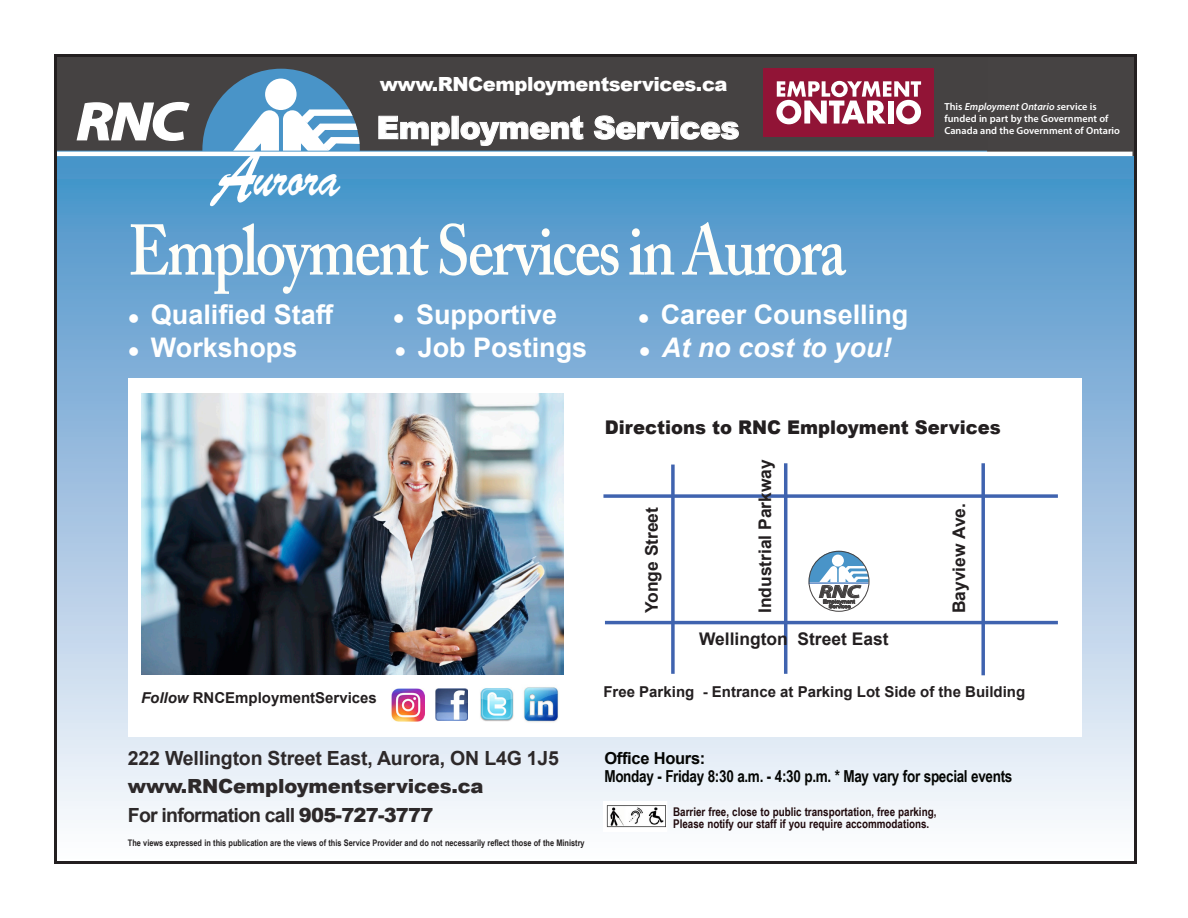
<style>
.page{position:relative;width:1188px;height:918px;background:#fff}
.page>*{position:absolute;margin:0;border:0;box-sizing:border-box;transform-origin:0 0}
.t1{font:600 70.8px "Adobe Caslon Pro";letter-spacing:-.04em;color:#fffef8;scale:.85 1}
.t2{font:55.95px "Brush Script Std";color:#fff;scale:.75 1}
.t3{font:italic 700 54px "Myriad Pro";color:#fff;scale:1.15 1}
.t4{font:900 31.35px "Arial";letter-spacing:-.015em;color:#fff}
.t5{font:700 27px "Arial";color:#fff}
.t6{font:italic 700 27px "Arial";color:#fff}
.t7{font:700 19.5px "Arial";letter-spacing:-.01em;color:#2d292a}
.t8{font:700 19.5px "Arial";letter-spacing:-.04em;color:#2d292a}
.t9{font:900 19.5px "Arial";letter-spacing:-.025em;color:#fff}
.t10{font:900 19.5px "Arial";letter-spacing:-.01em;color:#2d292a}
.t11{font:900 18.9px "Arial";color:#231f20;scale:.95 1}
.t12{font:italic 700 17.7px "Myriad Pro";color:#444141;scale:1.31 1}
.t13{font:700 17.4px "Arial";color:#231f20}
.t14{font:700 16.5px "Arial Narrow";letter-spacing:-.02em;color:#040503}
.t15{font:700 16.5px "Arial";letter-spacing:-.02em;color:#040503}
.t16{font:700 15px "Arial";color:#231f20}
.t17{font:700 12px "Arial Narrow";color:#200a0d}
.t18{font:600 10.2px "Myriad Pro";color:#fff}
.t19{font:italic 600 10.2px "Myriad Pro";color:#fff}
.t20{font:700 9px "Arial Narrow";color:#231f20}
.s1{font-size:75.9px}
.s2{font-style:normal}
.s3{font-style:italic}
.s4{font-weight:900}
</style>
<div class="page">
<div style="left:54px;top:54px;width:1082px;height:103px;background:#464343"></div>
<div style="left:56px;top:157px;width:1080px;height:707px;background:linear-gradient(to bottom,#4790c8,#fdf7f9)"></div>
<svg style="left:378px;top:116px;width:72px;height:30px"></svg>
<div style="left:452px;top:116px;width:7px;height:23px;border:1px solid #fff"></div>
<svg style="left:460px;top:115px;width:124px;height:31px"></svg>
<svg style="left:594px;top:115px;width:145px;height:25px"></svg>
<svg style="left:202px;top:69px;width:158px;height:82px"></svg>
<hr style="left:54px;top:151px;width:933px;height:4px;background:#8ebddd">
<svg style="left:76px;top:101px;width:114px;height:40px"></svg>
<div style="left:764px;top:68px;width:170px;height:69px;background:#911436"></div>
<svg style="left:776px;top:81px;width:145px;height:43px"></svg>
<div style="left:128px;top:378px;width:954px;height:358px;background:#fff"></div>
<svg style="left:603px;top:494px;width:455px;height:4px"></svg>
<hr style="left:605px;top:621px;width:453px;height:3px;background:#3f63af">
<svg style="left:671px;top:465px;width:4px;height:209px"></svg>
<hr style="left:784px;top:463px;width:3px;height:211px;background:#3f63af">
<svg style="left:981px;top:463px;width:4px;height:212px"></svg>
<svg style="left:809px;top:551px;width:60px;height:57px"></svg>
<img style="left:605px;top:803px;width:60px;height:26px">
<img style="left:141px;top:394px;width:423px;height:281px">
<hr style="left:54px;top:152px;width:1078px;height:4px;background:#fff">
<img style="left:436px;top:689px;width:31px;height:31px">
<img style="left:392px;top:689px;width:32px;height:32px">
<img style="left:524px;top:687px;width:35px;height:36px">
<img style="left:480px;top:688px;width:34px;height:33px">
<p class="t3" style="left:76px;top:86px;width:98px">RNC</p>
<p class="t2" style="left:214px;top:145px;width:170px"><span class="s1">A</span>urora</p>
<p class="t9" style="left:380px;top:70px;width:349px">www.RNCemploymentservices.ca</p>
<p class="t4" style="left:377px;top:105px;width:364px">Employment Services</p>
<p class="t1" style="left:128px;top:209px;width:846px">Employment Services in Aurora</p>
<p class="t5" style="left:128px;top:295px;width:207px">● Qualified Staff</p>
<p class="t5" style="left:393px;top:295px;width:165px">● Supportive</p>
<p class="t5" style="left:638px;top:295px;width:272px">● Career Counselling</p>
<p class="t5" style="left:128px;top:328px;width:171px">● Workshops</p>
<p class="t5" style="left:395px;top:328px;width:194px">● Job Postings</p>
<p class="t6" style="left:639px;top:330px;width:254px">● At no cost to you!</p>
<p class="t19" style="left:945px;top:100px;width:154px"><span class="s2">This</span> Employment Ontario s<span class="s2">ervice is</span></p>
<p class="t18" style="left:945px;top:112px;width:165px">funded in part by the Government of</p>
<p class="t18" style="left:945px;top:124px;width:177px">Canada and the Government of Ontario</p>
<p class="t11" style="left:605px;top:413px;width:418px">Directions to RNC Employment Services</p>
<p class="t16" style="left:141px;top:687px;width:237px"><span class="s3">Follow</span> RNCEmploymentServices</p>
<p class="t7" style="left:128px;top:744px;width:433px">222 Wellington Street East, Aurora, ON L4G 1J5</p>
<p class="t10" style="left:128px;top:772px;width:357px">www.RNCemploymentservices.ca</p>
<p class="t8" style="left:128px;top:801px;width:307px">For information call <span class="s4">905-727-3777</span></p>
<p class="t20" style="left:128px;top:836px;width:458px">The views expressed in this publication are the views of this Service Provider and do not necessarily reflect those of the Ministry</p>
<p class="t13" style="left:640px;top:613px;width:108px;rotate:-90deg">Yonge Street</p>
<p class="t13" style="left:753px;top:613px;width:155px;rotate:-90deg">Industrial Parkway</p>
<p class="t12" style="left:819px;top:580px;width:33px">RNC</p>
<p class="t13" style="left:699px;top:627px;width:191px">Wellington Street East</p>
<p class="t13" style="left:947px;top:613px;width:112px;rotate:-90deg">Bayview Ave.</p>
<p class="t16" style="left:603px;top:681px;width:423px">Free Parking - Entrance at Parking Lot Side of the Building</p>
<p class="t15" style="left:604px;top:746px;width:103px">Office Hours:</p>
<p class="t14" style="left:604px;top:763px;width:410px">Monday - Friday 8:30 a.m. - 4:30 p.m. * May vary for special events</p>
<p class="t17" style="left:673px;top:802px;width:265px">Barrier free, close to public transportation, free parking,</p>
<p class="t17" style="left:673px;top:814px;width:258px">Please notify our staff if you require accommodations.</p>
</div>
